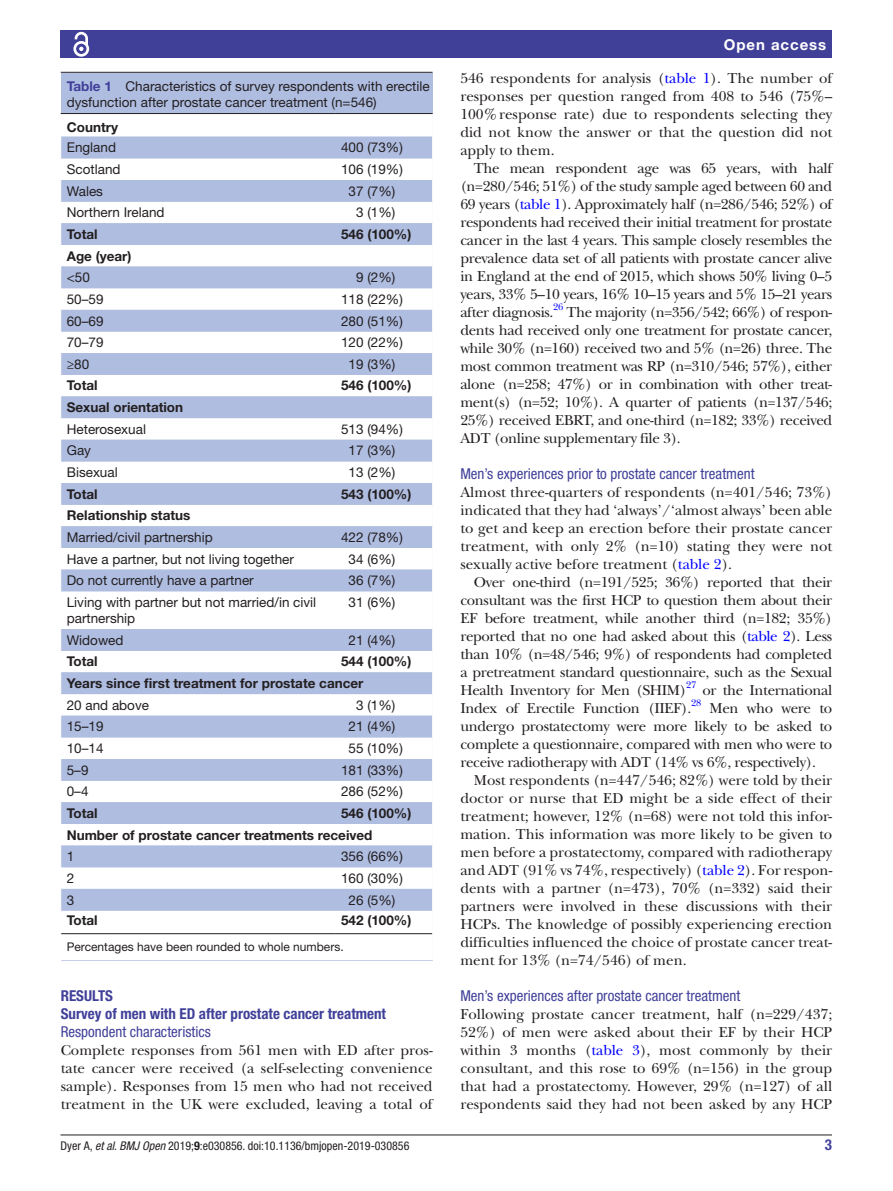
<style>
.page{position:relative;width:893px;height:1191px;background:#fff}
.page>*{position:absolute;margin:0;border:0;box-sizing:border-box;transform-origin:0 0}
.t1{font:15px/18px "New Baskerville";color:#231f20;text-align:justify}
.t2{font:condensed 15px "Helvetica Neue LT Std";color:#414099}
.t3{font:700 condensed 15px/18px "Helvetica Neue LT Std";color:#414099}
.t4{font:15px "New Baskerville";letter-spacing:-.025em;color:#231f20}
.t5{font:700 15px "Helvetica Neue LT Std";letter-spacing:.065em;color:#fff}
.t6{font:13.5px/16.5px "Helvetica Neue LT Std";color:#231f20}
.t7{font:700 13.5px/21.6px "Helvetica Neue LT Std";color:#231f20}
.t8{font:condensed 12px "Helvetica Neue LT Std";color:#231f20}
.t9{font:12px "Helvetica Neue LT Std";color:#231f20}
.t10{font:9.9px "New Baskerville";color:#00f}
.s1{font-weight:700;color:#414099}
.s2{color:#00f}
.s3{font-style:italic}
.s4{font-weight:700}
</style>
<div class="page">
<hr style="left:61px;top:1134px;width:771px;height:1px;background:#231f20">
<div style="left:61px;top:31px;width:771px;height:27px;background:#414099"></div>
<svg style="left:73px;top:31px;width:17px;height:26px"></svg>
<div style="left:61px;top:73px;width:372px;height:887px;background:#afbde1"></div>
<hr style="left:61px;top:72px;width:372px;height:1px;background:#231f20">
<div style="left:61px;top:114px;width:371px;height:846px;background:#fff"></div>
<svg style="left:61px;top:137px;width:371px;height:773px"></svg>
<hr style="left:61px;top:113px;width:274px;height:1px;background:#231f20">
<hr style="left:335px;top:113px;width:98px;height:1px;background:#231f20">
<hr style="left:335px;top:933px;width:97px;height:1px;background:#231f20">
<hr style="left:61px;top:933px;width:274px;height:1px;background:#231f20">
<svg style="left:432px;top:114px;width:1px;height:477px"></svg>
<hr style="left:432px;top:591px;width:1px;height:38px;background:#fff">
<svg style="left:432px;top:629px;width:1px;height:331px"></svg>
<hr style="left:67px;top:950px;width:366px;height:2px;background:#fff">
<p class="t6" style="left:67px;top:77px;width:364px"><span class="s1">Table 1</span> Characteristics of survey respondents with erectile dysfunction after prostate cancer treatment (n=546)</p>
<p class="t7" style="left:67px;top:116px;width:53px">Country</p>
<p class="t6" style="left:67px;top:139px;width:51px">England</p>
<p class="t6" style="left:341px;top:139px;width:63px">400 (73%)</p>
<p class="t6" style="left:67px;top:161px;width:55px">Scotland</p>
<p class="t6" style="left:341px;top:161px;width:63px">106 (19%)</p>
<p class="t6" style="left:67px;top:182px;width:38px">Wales</p>
<p class="t6" style="left:349px;top:182px;width:48px">37 (7%)</p>
<p class="t6" style="left:67px;top:204px;width:99px">Northern Ireland</p>
<p class="t6" style="left:356px;top:204px;width:41px">3 (1%)</p>
<p class="t7" style="left:67px;top:223px;width:32px">Total</p>
<p class="t7" style="left:341px;top:223px;width:72px">546 (100%)</p>
<p class="t7" style="left:67px;top:245px;width:66px">Age (year)</p>
<p class="t6" style="left:67px;top:269px;width:25px">&lt;50</p>
<p class="t6" style="left:356px;top:269px;width:41px">9 (2%)</p>
<p class="t6" style="left:67px;top:291px;width:38px">50–59</p>
<p class="t6" style="left:341px;top:291px;width:63px">118 (22%)</p>
<p class="t6" style="left:67px;top:312px;width:38px">60–69</p>
<p class="t6" style="left:341px;top:312px;width:63px">280 (51%)</p>
<p class="t6" style="left:67px;top:334px;width:38px">70–79</p>
<p class="t6" style="left:341px;top:334px;width:63px">120 (22%)</p>
<p class="t6" style="left:67px;top:355px;width:24px">≥80</p>
<p class="t6" style="left:349px;top:355px;width:48px">19 (3%)</p>
<p class="t7" style="left:67px;top:374px;width:32px">Total</p>
<p class="t7" style="left:341px;top:374px;width:72px">546 (100%)</p>
<p class="t7" style="left:67px;top:396px;width:118px">Sexual orientation</p>
<p class="t6" style="left:67px;top:420px;width:81px">Heterosexual</p>
<p class="t6" style="left:341px;top:420px;width:63px">513 (94%)</p>
<p class="t6" style="left:67px;top:442px;width:26px">Gay</p>
<p class="t6" style="left:349px;top:442px;width:48px">17 (3%)</p>
<p class="t6" style="left:67px;top:464px;width:52px">Bisexual</p>
<p class="t6" style="left:349px;top:464px;width:48px">13 (2%)</p>
<p class="t7" style="left:67px;top:483px;width:32px">Total</p>
<p class="t7" style="left:341px;top:483px;width:72px">543 (100%)</p>
<p class="t7" style="left:67px;top:504px;width:125px">Relationship status</p>
<p class="t6" style="left:67px;top:529px;width:148px">Married/civil partnership</p>
<p class="t6" style="left:341px;top:529px;width:63px">422 (78%)</p>
<p class="t6" style="left:67px;top:550px;width:229px">Have a partner, but not living together</p>
<p class="t6" style="left:349px;top:550px;width:48px">34 (6%)</p>
<p class="t6" style="left:67px;top:572px;width:189px">Do not currently have a partner</p>
<p class="t6" style="left:349px;top:572px;width:48px">36 (7%)</p>
<p class="t6" style="left:67px;top:594px;width:251px">Living with partner but not married/in civil partnership</p>
<p class="t6" style="left:349px;top:594px;width:48px">31 (6%)</p>
<p class="t6" style="left:67px;top:631px;width:58px">Widowed</p>
<p class="t6" style="left:349px;top:631px;width:48px">21 (4%)</p>
<p class="t7" style="left:67px;top:650px;width:32px">Total</p>
<p class="t7" style="left:67px;top:650px;width:346px;text-indent:274px">544 (100%)<br>Years since first treatment for prostate cancer</p>
<p class="t6" style="left:67px;top:696px;width:84px">20 and above</p>
<p class="t6" style="left:356px;top:696px;width:41px">3 (1%)</p>
<p class="t6" style="left:67px;top:718px;width:38px">15–19</p>
<p class="t6" style="left:349px;top:718px;width:48px">21 (4%)</p>
<p class="t6" style="left:67px;top:740px;width:38px">10–14</p>
<p class="t6" style="left:349px;top:740px;width:56px">55 (10%)</p>
<p class="t6" style="left:67px;top:761px;width:23px">5–9</p>
<p class="t6" style="left:341px;top:761px;width:63px">181 (33%)</p>
<p class="t6" style="left:67px;top:783px;width:23px">0–4</p>
<p class="t6" style="left:341px;top:783px;width:63px">286 (52%)</p>
<p class="t7" style="left:67px;top:802px;width:32px">Total</p>
<p class="t7" style="left:67px;top:802px;width:346px;text-indent:274px">546 (100%)<br>Number of prostate cancer treatments received</p>
<p class="t6" style="left:67px;top:848px;width:9px">1</p>
<p class="t6" style="left:341px;top:848px;width:63px">356 (66%)</p>
<p class="t6" style="left:67px;top:869px;width:9px">2</p>
<p class="t6" style="left:341px;top:869px;width:63px">160 (30%)</p>
<p class="t6" style="left:67px;top:891px;width:9px">3</p>
<p class="t6" style="left:349px;top:891px;width:48px">26 (5%)</p>
<p class="t7" style="left:67px;top:909px;width:32px">Total</p>
<p class="t7" style="left:341px;top:909px;width:72px">542 (100%)</p>
<p class="t9" style="left:67px;top:939px;width:278px">Percentages have been rounded to whole numbers.</p>
<p class="t3" style="left:61px;top:986px;width:327px">Results<br>Survey of men with ED after prostate cancer treatment</p>
<p class="t2" style="left:61px;top:1023px;width:152px">Respondent characteristics</p>
<p class="t1" style="left:61px;top:1041px;width:373px">Complete responses from 561 men with ED after pros&shy;tate cancer were received (a self-selecting convenience sample). Responses from 15 men who had not received treatment in the UK were excluded, leaving a total of</p>
<p class="t5" style="left:724px;top:35px;width:104px">Open access</p>
<p class="t1" style="left:460px;top:69px;width:373px">546 respondents for analysis (<span class="s2">table 1</span>). The number of responses per question ranged from 408 to 546 (75%– 100%response rate) due to respondents selecting they did not know the answer or that the question did not apply to them.</p>
<p class="t1" style="left:460px;top:159px;width:373px;text-indent:14px">The mean respondent age was 65 years, with half (n=280/546; 51%) of the study sample aged between 60 and 69 years (<span class="s2">table 1</span>). Approximately half (n=286/546; 52%) of respondents had received their initial treatment for prostate cancer in the last 4 years. This sample closely resembles the prevalence data set of all patients with prostate cancer alive in England at the end of 2015, which shows 50% living 0–5 years, 33% 5–10 years, 16% 10–15 years and 5% 15–21 years after diagnosis.<sup>26</sup> The majority (n=356/542; 66%) of respon&shy;dents had received only one treatment for prostate cancer, while 30% (n=160) received two and 5% (n=26) three. The most common treatment was RP (n=310/546; 57%), either alone (n=258; 47%) or in combination with other treat&shy;ment(s) (n=52; 10%). A quarter of patients (n=137/546; 25%) received EBRT, and one-third (n=182; 33%) received ADT (online supplementary file 3).</p>
<p class="t2" style="left:460px;top:465px;width:296px">Men’s experiences prior to prostate cancer treatment</p>
<p class="t1" style="left:460px;top:483px;width:373px">Almost three-quarters of respondents (n=401/546; 73%) indicated that they had ‘always’/‘almost always’ been able to get and keep an erection before their prostate cancer treatment, with only 2% (n=10) stating they were not sexually active before treatment (<span class="s2">table 2</span>).</p>
<p class="t1" style="left:460px;top:573px;width:373px;text-indent:14px">Over one-third (n=191/525; 36%) reported that their consultant was the first HCP to question them about their EF before treatment, while another third (n=182; 35%) reported that no one had asked about this (<span class="s2">table 2</span>). Less than 10% (n=48/546; 9%) of respondents had completed a pretreatment standard questionnaire, such as the Sexual Health Inventory for Men (SHIM)</p>
<p class="t10" style="left:686px;top:679px;width:12px">27</p>
<p class="t4" style="left:702px;top:681px;width:131px">or the International</p>
<p class="t4" style="left:460px;top:699px;width:233px">Index of Erectile Function (IIEF).</p>
<p class="t10" style="left:691px;top:697px;width:12px">28</p>
<p class="t1" style="left:460px;top:699px;width:373px;text-indent:249px">Men who were to undergo prostatectomy were more likely to be asked to complete a questionnaire, compared with men who were to receive radiotherapy with ADT (14% vs 6%, respectively).</p>
<p class="t1" style="left:460px;top:771px;width:373px;text-indent:14px">Most respondents (n=447/546; 82%) were told by their doctor or nurse that ED might be a side effect of their treatment; however, 12% (n=68) were not told this infor&shy;mation. This information was more likely to be given to men before a prostatectomy, compared with radiotherapy and ADT (91% vs 74%, respectively) (<span class="s2">table 2</span>). For respon&shy;dents with a partner (n=473), 70% (n=332) said their partners were involved in these discussions with their HCPs. The knowledge of possibly experiencing erection difficulties influenced the choice of prostate cancer treat&shy;ment for 13% (n=74/546) of men.</p>
<p class="t2" style="left:460px;top:987px;width:282px">Men’s experiences after prostate cancer treatment</p>
<p class="t1" style="left:460px;top:1005px;width:373px">Following prostate cancer treatment, half (n=229/437; 52%) of men were asked about their EF by their HCP within 3 months (<span class="s2">table 3</span>), most commonly by their consultant, and this rose to 69% (n=156) in the group that had a prostatectomy. However, 29% (n=127) of all respondents said they had not been asked by any HCP</p>
<p class="t8" style="left:61px;top:1138px;width:350px">Dyer A, <span class="s3">et al</span>. <span class="s3">BMJ Open</span> 2019;<span class="s4">9</span>:e030856. doi:10.1136/bmjopen-2019-030856</p>
<p class="t3" style="left:825px;top:1135px;width:9px">3</p>
</div>
